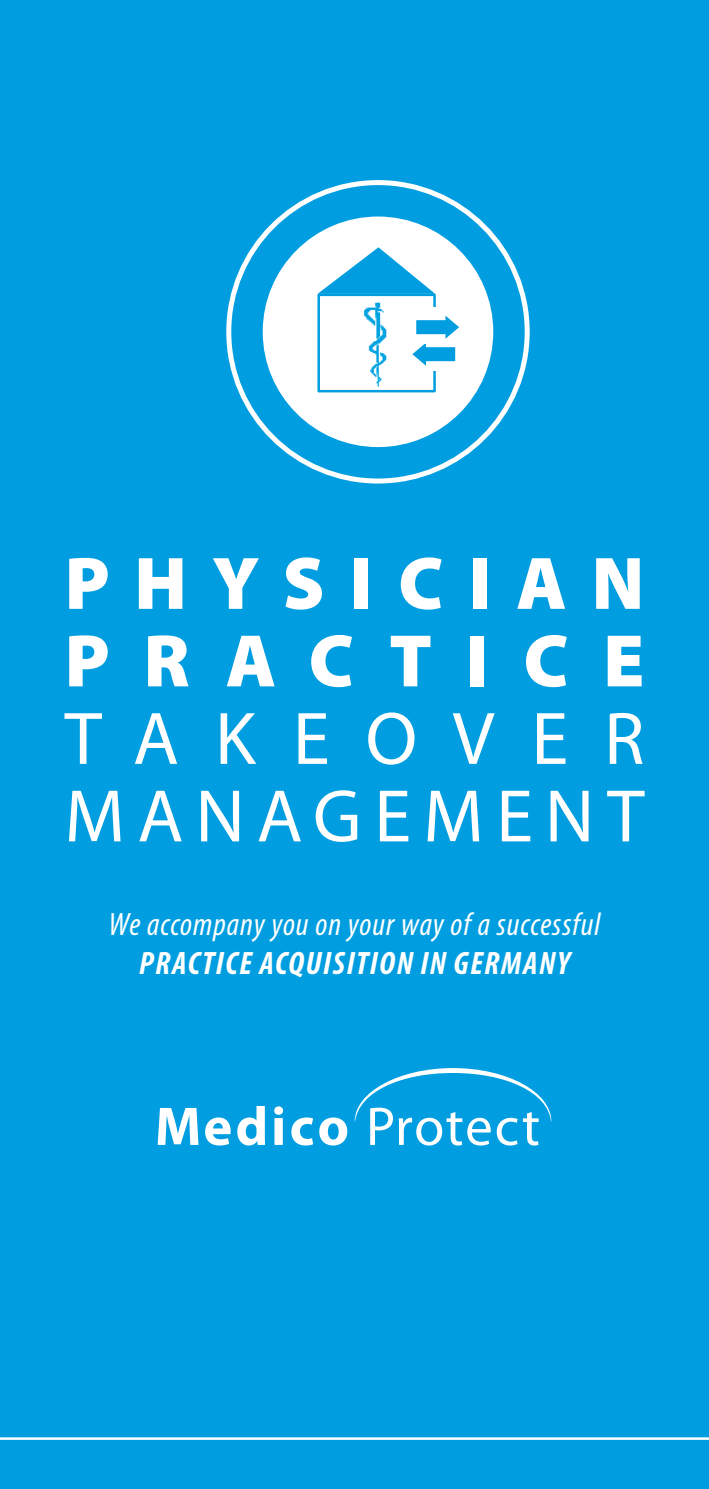
<style>
.page{position:relative;width:709px;height:1489px;background:#fff}
.page>*{position:absolute;margin:0;border:0;box-sizing:border-box;transform-origin:0 0}
.t1{font:75px/77.5px "Myriad Pro";letter-spacing:.27em;color:#fff;text-align:right}
.t2{font:900 75px/77.5px "Myriad Pro";letter-spacing:.34em;color:#fff}
.t3{font:italic condensed 32.5px "Myriad Pro";letter-spacing:.03em;color:#fff}
.t4{font:italic 700 condensed 32.5px "Myriad Pro";letter-spacing:.05em;color:#fff}
</style>
<div class="page">
<div style="left:0;top:0;width:709px;height:1488px;background:#009ee0"></div>
<div style="left:263px;top:216px;width:230px;height:231px;background:#fff;border-radius:50%"></div>
<div style="left:317px;top:293px;width:119px;height:99px;border:3px solid #009ee0"></div>
<svg style="left:317px;top:247px;width:118px;height:47px"></svg>
<div style="left:410px;top:334px;width:47px;height:37px;background:#fff"></div>
<div style="left:414px;top:307px;width:47px;height:37px;background:#fff"></div>
<img style="left:363px;top:301px;width:24px;height:85px">
<hr style="left:0;top:1437px;width:709px;height:2px;background:#fff">
<svg style="left:158px;top:1106px;width:189px;height:39px"></svg>
<svg style="left:355px;top:1068px;width:196px;height:77px"></svg>
<h1 class="t2" style="left:65px;top:541px;width:581px">PHYSICIAN<br>PRACTICE</h1>
<h1 class="t1" style="left:65px;top:698px;width:58px">TA</h1>
<h1 class="t1" style="left:65px;top:698px;width:581px">KEOVER<br>MANAGEM ENT</h1>
<p class="t3" style="left:108px;top:904px;width:493px">We accompany you on your way of a successful</p>
<p class="t4" style="left:139px;top:942px;width:432px">PRACTICE ACQUISITION IN GERMANY</p>
</div>
